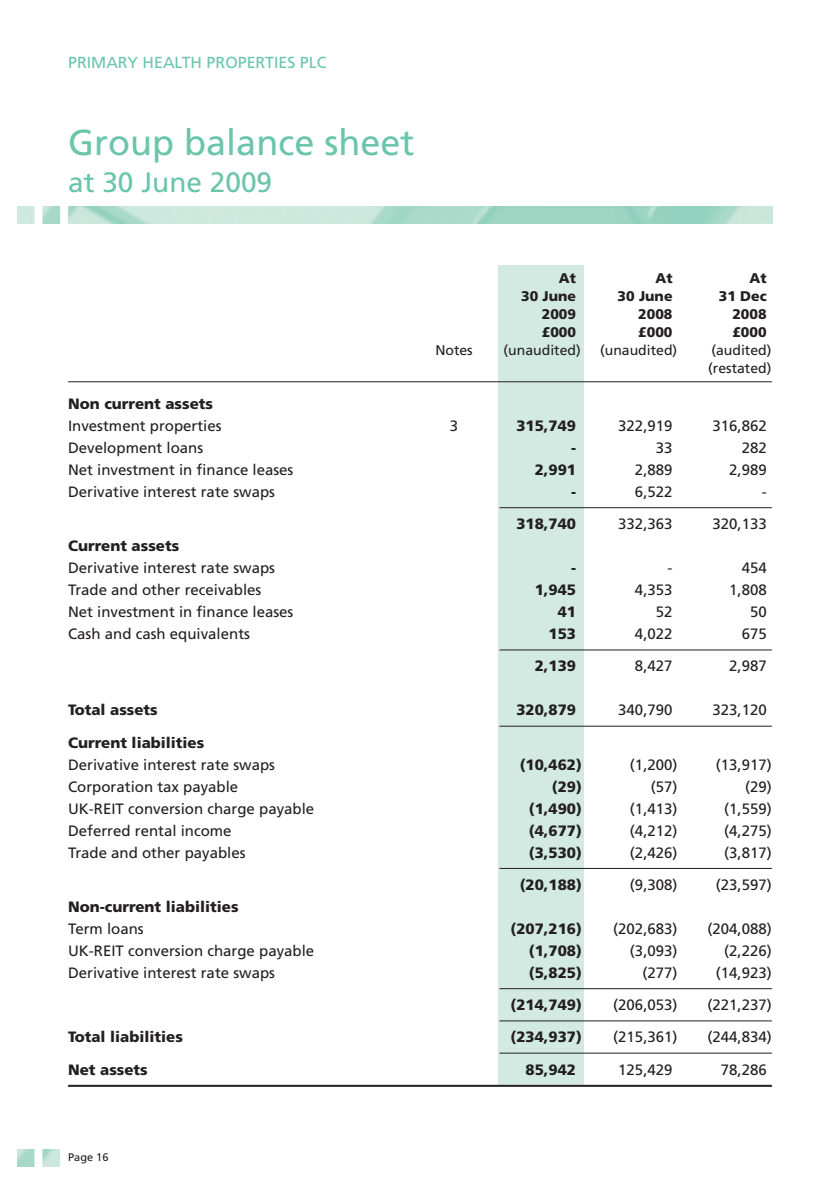
<style>
.page{position:relative;width:840px;height:1191px;background:#fff}
.page>*{position:absolute;margin:0;border:0;box-sizing:border-box;transform-origin:0 0}
.t1{font:36px "Frutiger LT Std";color:#6ac5aa}
.t2{font:28px "Frutiger LT Std";color:#6ac5aa}
.t3{font:16px "Frutiger LT Std";color:#6ac5aa}
.t4{font:15px "Frutiger LT Std";color:#231f20}
.t5{font:900 15px "Frutiger LT Std";color:#231f20}
.t6{font:900 14px "Frutiger LT Std";color:#231f20}
.t7{font:14px/18px "Frutiger LT Std";color:#231f20}
.t8{font:11px "Frutiger LT Std";color:#231f20}
</style>
<div class="page">
<div style="left:498px;top:266px;width:86px;height:820px;background:#d2eae1"></div>
<img style="left:18px;top:206px;width:753px;height:17px">
<hr style="left:68px;top:381px;width:703px;height:1px;background:#231f20">
<hr style="left:499px;top:507px;width:272px;height:1px;background:#231f20">
<hr style="left:499px;top:649px;width:272px;height:1px;background:#231f20">
<hr style="left:499px;top:725px;width:272px;height:1px;background:#231f20">
<hr style="left:499px;top:868px;width:272px;height:1px;background:#231f20">
<hr style="left:499px;top:988px;width:272px;height:1px;background:#231f20">
<hr style="left:499px;top:1020px;width:272px;height:1px;background:#231f20">
<hr style="left:499px;top:1052px;width:272px;height:1px;background:#231f20">
<hr style="left:68px;top:1084px;width:703px;height:2px;background:#231f20">
<div style="left:60px;top:199px;width:8px;height:40px;background:#fff"></div>
<div style="left:34px;top:199px;width:8px;height:40px;background:#fff"></div>
<img style="left:18px;top:1149px;width:42px;height:17px">
<div style="left:34px;top:1142px;width:8px;height:40px;background:#fff"></div>
<p class="t3" style="left:68px;top:56px;width:260px">PRIMARY HEALTH PROPERTIES PLC</p>
<h1 class="t1" style="left:68px;top:128px;width:348px">Group balance sheet</h1>
<h2 class="t2" style="left:68px;top:171px;width:205px">at 30 June 2009</h2>
<p class="t6" style="left:558px;top:272px;width:19px">At</p>
<p class="t6" style="left:655px;top:272px;width:19px">At</p>
<p class="t6" style="left:749px;top:272px;width:19px">At</p>
<p class="t6" style="left:521px;top:290px;width:56px">30 June</p>
<p class="t6" style="left:617px;top:290px;width:56px">30 June</p>
<p class="t6" style="left:718px;top:290px;width:49px">31 Dec</p>
<p class="t6" style="left:541px;top:308px;width:36px">2009</p>
<p class="t6" style="left:638px;top:308px;width:36px">2008</p>
<p class="t6" style="left:732px;top:308px;width:36px">2008</p>
<p class="t6" style="left:541px;top:326px;width:36px">£000</p>
<p class="t6" style="left:638px;top:326px;width:36px">£000</p>
<p class="t6" style="left:732px;top:326px;width:36px">£000</p>
<p class="t7" style="left:435px;top:342px;width:39px">Notes</p>
<p class="t7" style="left:503px;top:342px;width:78px">(unaudited)</p>
<p class="t7" style="left:599px;top:342px;width:78px">(unaudited)</p>
<p class="t7" style="left:708px;top:342px;width:65px">(audited) (restated)</p>
<p class="t5" style="left:68px;top:398px;width:146px">Non current assets</p>
<p class="t4" style="left:68px;top:420px;width:155px">Investment properties</p>
<p class="t4" style="left:449px;top:420px;width:10px">3</p>
<p class="t5" style="left:516px;top:420px;width:61px">315,749</p>
<p class="t4" style="left:618px;top:420px;width:56px">322,919</p>
<p class="t4" style="left:712px;top:420px;width:56px">316,862</p>
<p class="t4" style="left:68px;top:442px;width:137px">Development loans</p>
<p class="t5" style="left:570px;top:442px;width:6px">-</p>
<p class="t4" style="left:655px;top:442px;width:18px">33</p>
<p class="t4" style="left:741px;top:442px;width:27px">282</p>
<p class="t4" style="left:68px;top:464px;width:227px">Net investment in finance leases</p>
<p class="t5" style="left:534px;top:464px;width:43px">2,991</p>
<p class="t4" style="left:634px;top:464px;width:39px">2,889</p>
<p class="t4" style="left:728px;top:464px;width:39px">2,989</p>
<p class="t4" style="left:68px;top:486px;width:208px">Derivative interest rate swaps</p>
<p class="t5" style="left:570px;top:486px;width:6px">-</p>
<p class="t4" style="left:634px;top:486px;width:39px">6,522</p>
<p class="t4" style="left:761px;top:486px;width:6px">-</p>
<p class="t5" style="left:516px;top:518px;width:61px">318,740</p>
<p class="t4" style="left:618px;top:518px;width:56px">332,363</p>
<p class="t4" style="left:712px;top:518px;width:56px">320,133</p>
<p class="t5" style="left:68px;top:540px;width:112px">Current assets</p>
<p class="t4" style="left:68px;top:562px;width:208px">Derivative interest rate swaps</p>
<p class="t5" style="left:570px;top:562px;width:6px">-</p>
<p class="t4" style="left:667px;top:562px;width:6px">-</p>
<p class="t4" style="left:741px;top:562px;width:27px">454</p>
<p class="t4" style="left:68px;top:584px;width:195px">Trade and other receivables</p>
<p class="t5" style="left:534px;top:584px;width:43px">1,945</p>
<p class="t4" style="left:634px;top:584px;width:39px">4,353</p>
<p class="t4" style="left:728px;top:584px;width:39px">1,808</p>
<p class="t4" style="left:68px;top:606px;width:227px">Net investment in finance leases</p>
<p class="t5" style="left:557px;top:606px;width:20px">41</p>
<p class="t4" style="left:655px;top:606px;width:18px">52</p>
<p class="t4" style="left:749px;top:606px;width:18px">50</p>
<p class="t4" style="left:68px;top:628px;width:183px">Cash and cash equivalents</p>
<p class="t5" style="left:548px;top:628px;width:29px">153</p>
<p class="t4" style="left:634px;top:628px;width:39px">4,022</p>
<p class="t4" style="left:741px;top:628px;width:27px">675</p>
<p class="t5" style="left:534px;top:660px;width:43px">2,139</p>
<p class="t4" style="left:634px;top:660px;width:39px">8,427</p>
<p class="t4" style="left:728px;top:660px;width:39px">2,987</p>
<p class="t5" style="left:68px;top:704px;width:91px">Total assets</p>
<p class="t5" style="left:516px;top:704px;width:61px">320,879</p>
<p class="t4" style="left:618px;top:704px;width:56px">340,790</p>
<p class="t4" style="left:712px;top:704px;width:56px">323,120</p>
<p class="t5" style="left:68px;top:736px;width:138px">Current liabilities</p>
<p class="t4" style="left:68px;top:758px;width:208px">Derivative interest rate swaps</p>
<p class="t5" style="left:519px;top:758px;width:64px">(10,462)</p>
<p class="t4" style="left:629px;top:758px;width:49px">(1,200)</p>
<p class="t4" style="left:715px;top:758px;width:57px">(13,917)</p>
<p class="t4" style="left:68px;top:780px;width:172px">Corporation tax payable</p>
<p class="t5" style="left:551px;top:780px;width:32px">(29)</p>
<p class="t4" style="left:650px;top:780px;width:28px">(57)</p>
<p class="t4" style="left:744px;top:780px;width:28px">(29)</p>
<p class="t4" style="left:68px;top:802px;width:247px">UK-REIT conversion charge payable</p>
<p class="t5" style="left:528px;top:802px;width:54px">(1,490)</p>
<p class="t4" style="left:629px;top:802px;width:49px">(1,413)</p>
<p class="t4" style="left:723px;top:802px;width:49px">(1,559)</p>
<p class="t4" style="left:68px;top:824px;width:165px">Deferred rental income</p>
<p class="t5" style="left:528px;top:824px;width:54px">(4,677)</p>
<p class="t4" style="left:629px;top:824px;width:49px">(4,212)</p>
<p class="t4" style="left:723px;top:824px;width:49px">(4,275)</p>
<p class="t4" style="left:68px;top:846px;width:179px">Trade and other payables</p>
<p class="t5" style="left:528px;top:846px;width:54px">(3,530)</p>
<p class="t4" style="left:629px;top:846px;width:49px">(2,426)</p>
<p class="t4" style="left:723px;top:846px;width:49px">(3,817)</p>
<p class="t5" style="left:519px;top:878px;width:64px">(20,188)</p>
<p class="t4" style="left:629px;top:878px;width:49px">(9,308)</p>
<p class="t4" style="left:715px;top:878px;width:57px">(23,597)</p>
<p class="t5" style="left:68px;top:900px;width:172px">Non-current liabilities</p>
<p class="t4" style="left:68px;top:922px;width:77px">Term loans</p>
<p class="t5" style="left:510px;top:922px;width:73px">(207,216)</p>
<p class="t4" style="left:613px;top:922px;width:66px">(202,683)</p>
<p class="t4" style="left:707px;top:922px;width:66px">(204,088)</p>
<p class="t4" style="left:68px;top:944px;width:247px">UK-REIT conversion charge payable</p>
<p class="t5" style="left:528px;top:944px;width:54px">(1,708)</p>
<p class="t4" style="left:629px;top:944px;width:49px">(3,093)</p>
<p class="t4" style="left:723px;top:944px;width:49px">(2,226)</p>
<p class="t4" style="left:68px;top:966px;width:208px">Derivative interest rate swaps</p>
<p class="t5" style="left:528px;top:966px;width:54px">(5,825)</p>
<p class="t4" style="left:642px;top:966px;width:37px">(277)</p>
<p class="t4" style="left:715px;top:966px;width:57px">(14,923)</p>
<p class="t5" style="left:510px;top:999px;width:73px">(214,749)</p>
<p class="t4" style="left:613px;top:999px;width:66px">(206,053)</p>
<p class="t4" style="left:707px;top:999px;width:66px">(221,237)</p>
<p class="t5" style="left:68px;top:1031px;width:116px">Total liabilities</p>
<p class="t5" style="left:510px;top:1031px;width:73px">(234,937)</p>
<p class="t4" style="left:613px;top:1031px;width:66px">(215,361)</p>
<p class="t4" style="left:707px;top:1031px;width:66px">(244,834)</p>
<p class="t5" style="left:68px;top:1063px;width:81px">Net assets</p>
<p class="t5" style="left:525px;top:1063px;width:52px">85,942</p>
<p class="t4" style="left:618px;top:1063px;width:56px">125,429</p>
<p class="t4" style="left:720px;top:1063px;width:47px">78,286</p>
<p class="t8" style="left:68px;top:1152px;width:42px">Page 16</p>
</div>
